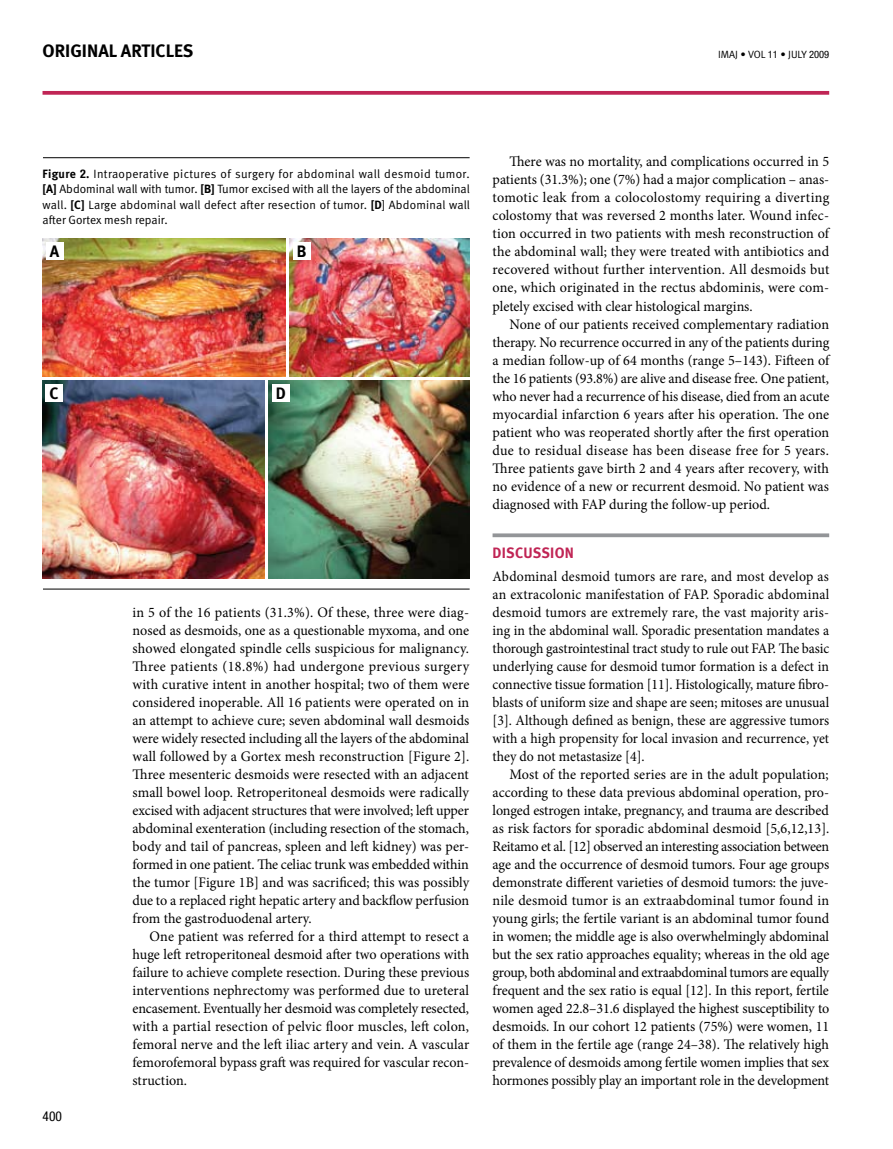
<style>
.page{position:relative;width:893px;height:1149px;background:#fff}
.page>*{position:absolute;margin:0;border:0;box-sizing:border-box;transform-origin:0 0}
.t1{font:700 18px "Meta";color:#000}
.t2{font:700 16.5px "Meta";color:#000}
.t3{font:700 15px "Meta";letter-spacing:.02em;color:#c02555}
.t4{font:14.55px/18px "Minion Pro";color:#000;text-align:justify}
.t5{font:14.55px/18px "Minion Pro";color:#000;scale:.95 1}
.t6{font:14.55px/18px "Minion Pro";letter-spacing:.02em;color:#000;scale:.95 1}
.t7{font:14.55px "Minion Pro";letter-spacing:.02em;color:#000}
.t8{font:condensed 13.5px "Helvetica Neue";color:#000}
.t9{font:12px/15.3px "Meta Normal";letter-spacing:.005em;color:#000;text-align:justify}
.t10{font:10.5px "Meta Normal";color:#000}
.s1{font-family:"Helvetica Neue";font-stretch:condensed;font-size:10.2px}
.s2{font-family:"Meta";font-weight:700}
.s3{font-family:"Helvetica Neue";font-weight:700;font-stretch:condensed}
</style>
<div class="page">
<svg style="left:43px;top:91px;width:786px;height:4px;background:#c43460"></svg>
<svg style="left:493px;top:533px;width:336px;height:4px"></svg>
<hr style="left:43px;top:157px;width:427px;height:1px;background:#000">
<hr style="left:43px;top:588px;width:427px;height:1px;background:#000">
<img style="left:43px;top:238px;width:242px;height:138px">
<img style="left:290px;top:238px;width:180px;height:138px">
<img style="left:43px;top:380px;width:221px;height:198px">
<img style="left:269px;top:380px;width:201px;height:198px">
<div style="left:46px;top:384px;width:17px;height:17px;background:#fff"></div>
<div style="left:293px;top:242px;width:17px;height:17px;background:#fff"></div>
<div style="left:46px;top:242px;width:17px;height:17px;background:#fff"></div>
<div style="left:272px;top:384px;width:18px;height:17px;background:#fff"></div>
<p class="t1" style="left:43px;top:40px;width:152px">ORIGINAL ARTICLES</p>
<p class="t10" style="left:718px;top:48px;width:113px">IMAJ • VOL <span class="s1">11</span> • JUly <span class="s1">2009</span></p>
<p class="t9" style="left:42px;top:166px;width:429px"><span class="s2">FIGURE</span> <span class="s3">2</span><span class="s2">.</span> Intraoperative pictures of surgery for abdominal wall desmoid tumor.<br><span class="s2">A[ ]</span> Abdominal wall with tumor <span class="s2">B[</span>. <span class="s2">]</span> Tumor excised with all the layers of the abdominal wall <span class="s2">C[</span>. <span class="s2">]</span> Large abdominal wall defect after resection of tumor <span class="s2">D[</span>. ] Abdominal wall after Gortex mesh repair.</p>
<p class="t2" style="left:50px;top:241px;width:11px">A</p>
<p class="t2" style="left:49px;top:383px;width:10px">C</p>
<p class="t2" style="left:297px;top:241px;width:11px">B</p>
<p class="t2" style="left:276px;top:383px;width:10px">D</p>
<p class="t8" style="left:43px;top:1108px;width:21px">400</p>
<p class="t4" style="left:133px;top:603px;width:338px">in 5 of the 16 patients (31.3% .) Of these, three were diag-</p>
<p class="t4" style="left:133px;top:639px;width:338px">showed elongated spindle cells suspicious for malignancy.<br>Three patients (18.8%) had undergone previous surgery with curative intent in another hospital; two of them were considered inoperable. All 16 patients were operated on in an attempt to achieve cure; seven abdominal wall desmoids were widely resected including all the layers of the abdominal wall followed by a Gortex mesh reconstruction [Figure .[2<br>Three mesenteric desmoids were resected with an adjacent small bowel loop. Retroperitoneal desmoids were radically excised with adjacent structures that were involved; left upper abdominal exenteration (including resection of the stomach,</p>
<p class="t4" style="left:133px;top:855px;width:338px">formed in one patient. The celiac trunk was embedded within</p>
<p class="t4" style="left:133px;top:621px;width:338px">nosed as desmoids, one as a questionable myxoma, and one</p>
<p class="t4" style="left:133px;top:837px;width:338px">body and tail of pancreas, spleen and left kidney) was per-</p>
<p class="t4" style="left:133px;top:873px;width:338px">the tumor [Figure B1 ] and was sacrificed; this was possibly due to a replaced right hepatic artery and backflow perfusion from the gastroduodenal artery.</p>
<p class="t4" style="left:133px;top:927px;width:338px;text-indent:17px">One patient was referred for a third attempt to resect a huge left retroperitoneal desmoid after two operations with failure to achieve complete resection. During these previous interventions nephrectomy was performed due to ureteral encasement. Eventually her desmoid was completely resected, with a partial resection of pelvic floor muscles, left colon, femoral nerve and the left iliac artery and vein A. vascular</p>
<p class="t4" style="left:133px;top:1071px;width:56px">struction.</p>
<p class="t4" style="left:133px;top:1053px;width:338px">femorofemoral bypass graft was required for vascular recon-</p>
<p class="t4" style="left:510px;top:153px;width:321px">There was no mortality, and complications occurred in 5</p>
<p class="t7" style="left:493px;top:188px;width:338px">tomotic leak from a colocolostomy requiring a diverting</p>
<p class="t4" style="left:493px;top:171px;width:338px">patients (31.3%); one (7%) had a major complication – anas-</p>
<p class="t4" style="left:493px;top:225px;width:338px">tion occurred in two patients with mesh reconstruction of</p>
<p class="t4" style="left:493px;top:207px;width:338px">colostomy that was reversed 2 months later. Wound infec-</p>
<p class="t4" style="left:493px;top:243px;width:338px">the abdominal wall; they were treated with antibiotics and recovered without further intervention. All desmoids but</p>
<p class="t4" style="left:493px;top:297px;width:262px">pletely excised with clear histological margins.</p>
<p class="t4" style="left:493px;top:279px;width:338px">one, which originated in the rectus abdominis, were com-</p>
<p class="t4" style="left:493px;top:315px;width:338px;text-indent:17px">None of our patients received complementary radiation therapy. No recurrence occurred in any of the patients during a median follow-up of 64 months (range –5 143 .) Fifteen of the 16 patients (93.8%) are alive and disease free. One patient, who never had a recurrence of his disease, died from an acute myocardial infarction 6 years after his operation. The one patient who was reoperated shortly after the first operation due to residual disease has been disease free for 5 years.<br>Three patients gave birth 2 and 4 years after recovery, with no evidence of a new or recurrent desmoid. No patient was diagnosed with FAP during the follow-up period.</p>
<p class="t3" style="left:493px;top:544px;width:83px">DISCUSSION</p>
<p class="t6" style="left:493px;top:567px;width:356px">Abdominal desmoid tumors are rare, and most develop as an extracolonic manifestation of FAP. Sporadic abdominal</p>
<p class="t5" style="left:493px;top:621px;width:356px">ing in the abdominal wall. Sporadic presentation mandates a</p>
<p class="t5" style="left:493px;top:603px;width:356px">desmoid tumors are extremely rare, the vast majority aris-</p>
<p class="t5" style="left:493px;top:639px;width:356px">thorough gastrointestinal tract study to rule out FAP. The basic underlying cause for desmoid tumor formation is a defect in</p>
<p class="t5" style="left:493px;top:693px;width:356px">blasts of uniform size and shape are seen; mitoses are unusual</p>
<p class="t5" style="left:493px;top:675px;width:356px">connective tissue formation [11 .] Histologically, mature fibro-</p>
<p class="t5" style="left:493px;top:711px;width:356px;text-align:justify">. ]3[ Although defined as benign, these are aggressive tumors with a high propensity for local invasion and recurrence, yet they do not metastasize . [4]</p>
<p class="t4" style="left:510px;top:765px;width:321px">Most of the reported series are in the adult population;</p>
<p class="t4" style="left:493px;top:801px;width:338px">longed estrogen intake, pregnancy, and trauma are described</p>
<p class="t4" style="left:493px;top:783px;width:338px">according to these data previous abdominal operation, pro-</p>
<p class="t4" style="left:493px;top:819px;width:338px">as risk factors for sporadic abdominal desmoid ]5,6,12,13 .[ Reitamo et al [. 12] observed an interesting association between age and the occurrence of desmoid tumors. Four age groups</p>
<p class="t4" style="left:493px;top:891px;width:338px">nile desmoid tumor is an extraabdominal tumor found in</p>
<p class="t4" style="left:493px;top:873px;width:338px">demonstrate different varieties of desmoid tumors: the juve-</p>
<p class="t4" style="left:493px;top:909px;width:338px">young girls; the fertile variant is an abdominal tumor found in women; the middle age is also overwhelmingly abdominal but the sex ratio approaches equality; whereas in the old age group, both abdominal and extraabdominal tumors are equally frequent and the sex ratio is equal [12 I n.] this report, fertile women aged 22.8–31.6 displayed the highest susceptibility to desmoids In. our cohort 12 patients (75%) were women, 11 of them in the fertile age (range 24–38 .) The relatively high prevalence of desmoids among fertile women implies that sex hormones possibly play an important role in the development</p>
</div>
